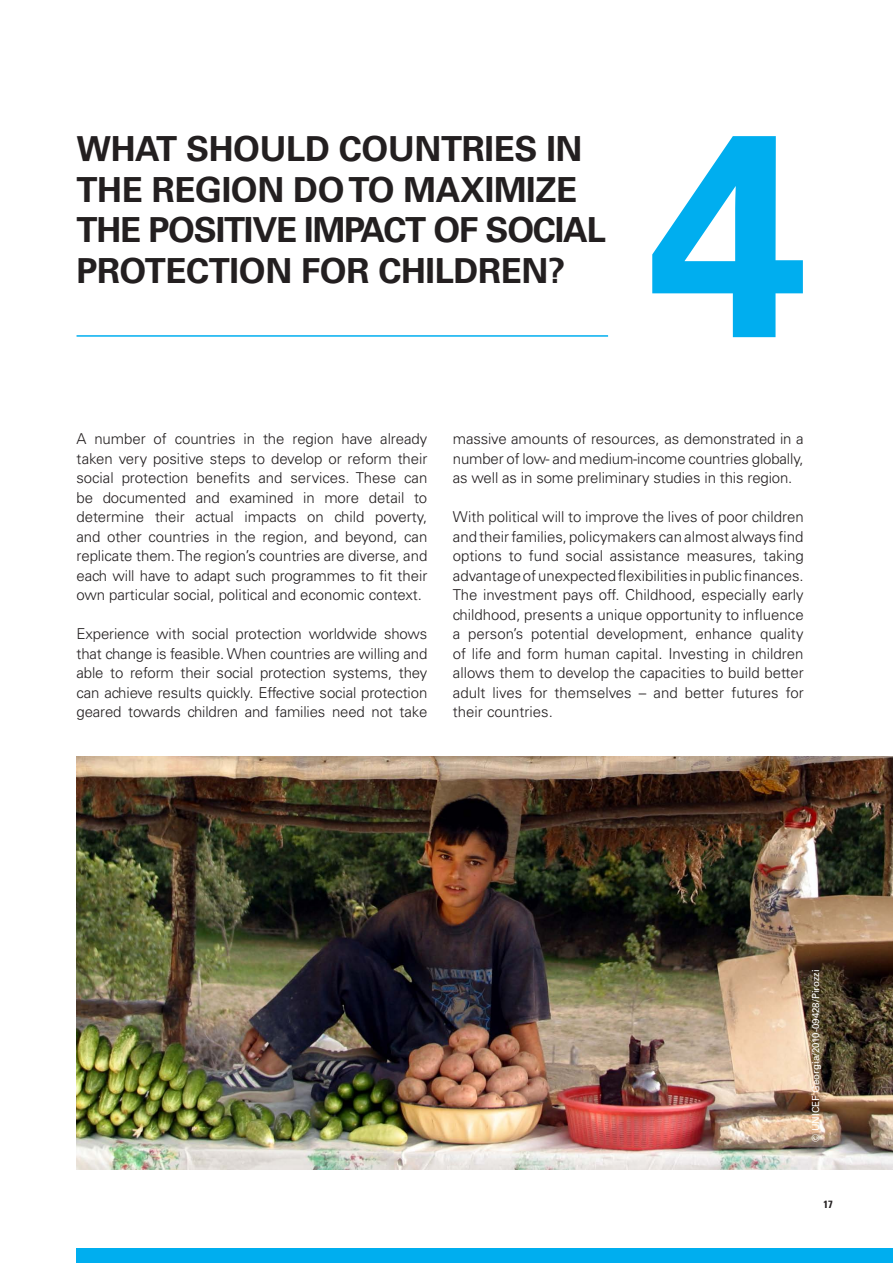
<style>
.page{position:relative;width:893px;height:1263px;background:#fff}
.page>*{position:absolute;margin:0;border:0;box-sizing:border-box;transform-origin:0 0}
.t1{font:700 288px "Univers LT Std";color:#00aeef}
.t2{font:700 34.5px/40.5px "Univers LT Std";letter-spacing:-.01em;color:#231f20}
.t3{font:300 15px/19.5px "Univers LT Std";letter-spacing:-.01em;color:#231f20;text-align:justify}
.t4{font:700 condensed 10.5px "Univers";color:#231f20}
.t5{font:9.75px "Univers LT Std";color:#fff}
</style>
<div class="page">
<div style="left:77px;top:1248px;width:816px;height:15px;background:#00aeef"></div>
<hr style="left:77px;top:335px;width:531px;height:2px;background:#00aeef">
<img style="left:77px;top:756px;width:816px;height:413px">
<h2 class="t2" style="left:77px;top:129px;width:531px">WHAT SHOULD COUNTRIES IN<br>THE REGION DO TO MAXIMIZE<br>THE POSITIVE IMPACT OF SOCIAL<br>PROTECTION FOR CHILDREN?</h2>
<h1 class="t1" style="left:648px;top:67px;width:162px">4</h1>
<p class="t3" style="left:77px;top:429px;width:352px">A number of countries in the region have already taken very positive steps to develop or reform their social protection benefits and services. These can be documented and examined in more detail to determine their actual impacts on child poverty, and other countries in the region, and beyond, can replicate them. The region’s countries are diverse, and each will have to adapt such programmes to fit their own particular social, political and economic context.</p>
<p class="t3" style="left:77px;top:624px;width:352px">Experience with social protection worldwide shows that change is feasible. When countries are willing and able to reform their social protection systems, they can achieve results quickly. Effective social protection geared towards children and families need not take</p>
<p class="t3" style="left:453px;top:429px;width:352px">massive amounts of resources, as demonstrated in a number of low- and medium-income countries globally, as well as in some preliminary studies in this region.</p>
<p class="t3" style="left:453px;top:507px;width:352px">With political will to improve the lives of poor children and their families, policymakers can almost always find options to fund social assistance measures, taking advantage of unexpected flexibilities in public finances.<br>The investment pays off. Childhood, especially early childhood, presents a unique opportunity to influence a person’s potential development, enhance quality of life and form human capital. Investing in children allows them to develop the capacities to build better adult lives for themselves – and better futures for their countries.</p>
<p class="t5" style="left:810px;top:1142px;width:174px;rotate:-90deg">© UNICEF Georgia/2010-09428/Pirozzi</p>
<p class="t4" style="left:823px;top:1198px;width:11px">17</p>
</div>
